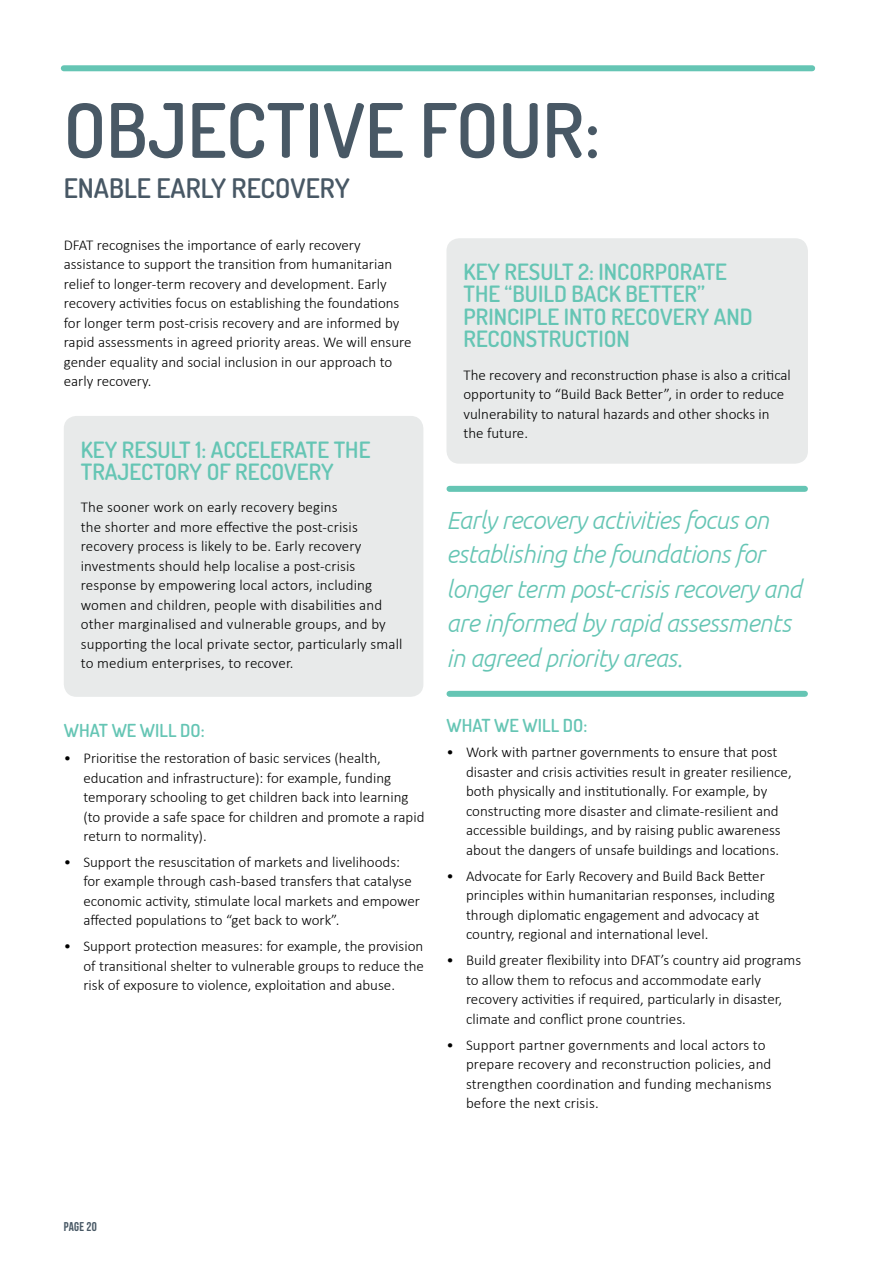
<style>
.page{position:relative;width:893px;height:1263px;background:#fff}
.page>*{position:absolute;margin:0;border:0;box-sizing:border-box;transform-origin:0 0}
.H1_1{font:600 75px "Dosis";color:#485865}
.H1_2{font:600 27px "Dosis";color:#485865}
.Quote_1{font:italic 300 24.75px/34.5px "Ubuntu";letter-spacing:-.02em;color:#65c5b4}
.t1{font:600 22.5px/22.5px "Dosis";color:#65c5b4}
.t2{font:600 18px "Dosis";color:#65c5b4}
.Body{font:300 15px/19.5px "Calibri";color:#000}
.t3{font:12.75px "Bebas Neue";letter-spacing:.02em;color:#485865}
</style>
<div class="page">
<div style="left:64px;top:65px;width:748px;height:6px;background:#65c5b4"></div>
<div style="left:449px;top:691px;width:356px;height:6px;background:#65c5b4"></div>
<div style="left:449px;top:486px;width:356px;height:6px;background:#65c5b4"></div>
<div style="left:64px;top:416px;width:359px;height:281px;background:#e8eaea;border-radius:13px"></div>
<div style="left:446px;top:238px;width:362px;height:226px;background:#e8eaea;border-radius:13px"></div>
<h1 class="H1_1" style="left:64px;top:82px;width:538px">OBJECTIVE FOUR:</h1>
<h1 class="H1_2" style="left:64px;top:170px;width:287px">ENABLE EARLY RECOVERY</h1>
<p class="Body" style="left:64px;top:234px;width:349px">DFAT recognises the importance of early recovery assistance to support the transition from humanitarian relief to longer-term recovery and development. Early recovery activities focus on establishing the foundations for longer term post-crisis recovery and are informed by rapid assessments in agreed priority areas. We will ensure gender equality and social inclusion in our approach to early recovery.</p>
<h2 class="t1" style="left:81px;top:437px;width:291px">KEY RESULT 1: ACCELERATE THE<br>TRAJECTORY OF RECOVERY</h2>
<p class="Body" style="left:81px;top:497px;width:323px">The sooner work on early recovery begins<br>the shorter and more effective the post-crisis recovery process is likely to be. Early recovery investments should help localise a post-crisis response by empowering local actors, including women and children, people with disabilities and other marginalised and vulnerable groups, and by supporting the local private sector, particularly small to medium enterprises, to recover.</p>
<h3 class="t2" style="left:64px;top:719px;width:142px">WHAT WE WILL DO:</h3>
<p class="Body" style="left:83px;top:748px;width:343px;text-indent:-20px">• Prioritise the restoration of basic services (health, education and infrastructure): for example, funding temporary schooling to get children back into learning (to provide a safe space for children and promote a rapid return to normality).</p>
<p class="Body" style="left:83px;top:851px;width:338px;text-indent:-20px">• Support the resuscitation of markets and livelihoods: for example through cash-based transfers that catalyse economic activity, stimulate local markets and empower affected populations to “get back to work”.</p>
<p class="Body" style="left:83px;top:936px;width:342px;text-align:justify;text-indent:-20px">• Support protection measures: for example, the provision of transitional shelter to vulnerable groups to reduce the risk of exposure to violence, exploitation and abuse.</p>
<h2 class="t1" style="left:463px;top:260px;width:291px">KEY RESULT 2: INCORPORATE<br>THE “BUILD BACK BETTER”<br>PRINCIPLE INTO RECOVERY AND<br>RECONSTRUCTION</h2>
<p class="Body" style="left:463px;top:364px;width:329px">The recovery and reconstruction phase is also a critical opportunity to “Build Back Better”, in order to reduce vulnerability to natural hazards and other shocks in the future.</p>
<p class="Quote_1" style="left:446px;top:502px;width:357px">Early recovery activities focus on establishing the foundations for longer term post-crisis recovery and are informed by rapid assessments in agreed priority areas.</p>
<h3 class="t2" style="left:446px;top:713px;width:142px">WHAT WE WILL DO:</h3>
<p class="Body" style="left:466px;top:742px;width:327px;text-indent:-20px">• Work with partner governments to ensure that post disaster and crisis activities result in greater resilience, both physically and institutionally. For example, by constructing more disaster and climate-resilient and accessible buildings, and by raising public awareness about the dangers of unsafe buildings and locations.</p>
<p class="Body" style="left:466px;top:865px;width:310px;text-indent:-20px">• Advocate for Early Recovery and Build Back Better principles within humanitarian responses, including through diplomatic engagement and advocacy at country, regional and international level.</p>
<p class="Body" style="left:466px;top:950px;width:337px;text-indent:-20px">• Build greater flexibility into DFAT’s country aid programs to allow them to refocus and accommodate early recovery activities if required, particularly in disaster, climate and conflict prone countries.</p>
<p class="Body" style="left:466px;top:1034px;width:307px;text-indent:-20px">• Support partner governments and local actors to prepare recovery and reconstruction policies, and strengthen coordination and funding mechanisms before the next crisis.</p>
<p class="t3" style="left:64px;top:1219px;width:35px">PAGE 20</p>
</div>
